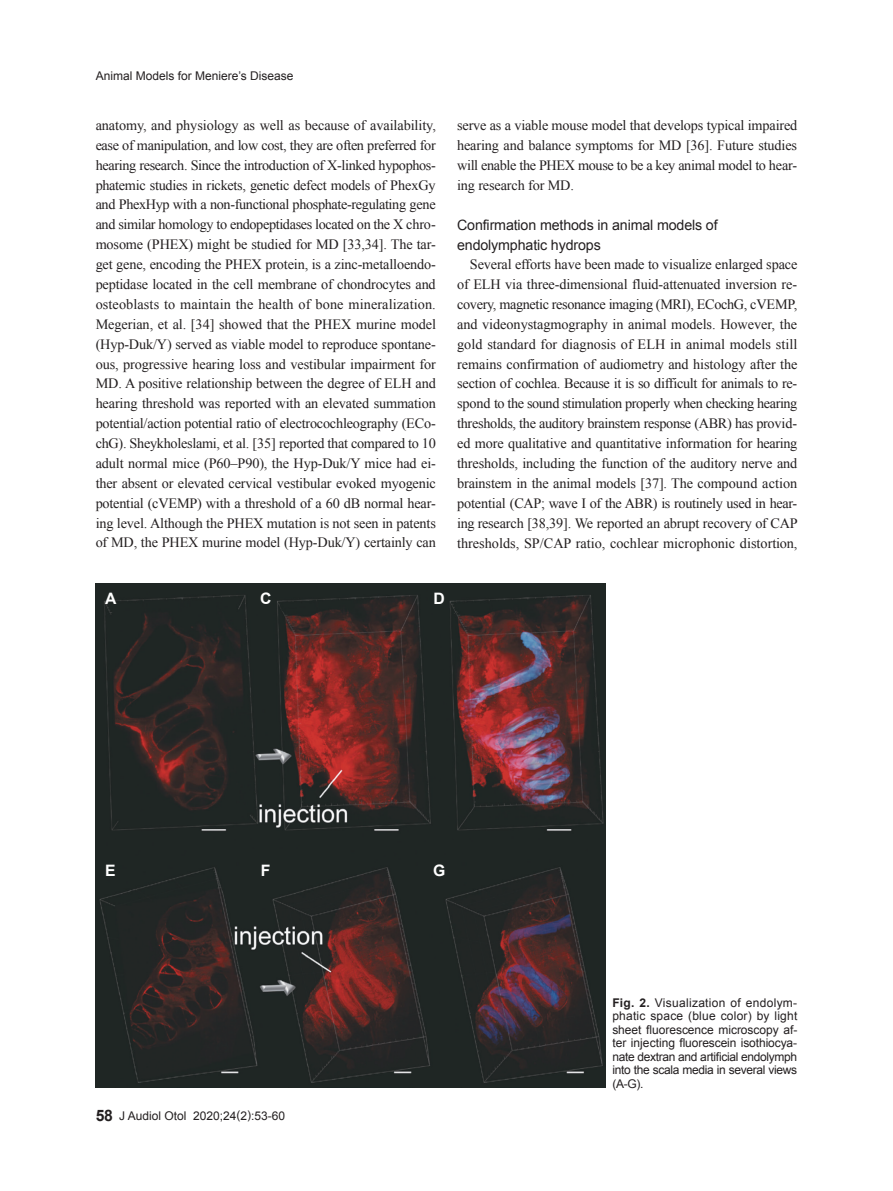
<style>
.page{position:relative;width:893px;height:1191px;background:#fff}
.page>*{position:absolute;margin:0;border:0;box-sizing:border-box;transform-origin:0 0}
.t1{font:700 15.75px "Arial";color:#fff}
.t2{font:14.25px/20px "Times New Roman";letter-spacing:-.01em;color:#231f20;text-align:justify}
.t3{font:14.25px/20px "Arial";letter-spacing:-.01em;color:#231f20}
.t4{font:12px/13.5px "Arial";letter-spacing:-.025em;color:#231f20;text-align:justify}
.t5{font:12px "Arial";color:#231f20}
.s1{font-weight:700}
.s2{font-weight:700;font-size:15.75px}
</style>
<div class="page">
<img style="left:96px;top:583px;width:510px;height:504px">
<p class="t5" style="left:96px;top:68px;width:199px">Animal Models for Meniere’s Disease</p>
<p class="t2" style="left:96px;top:115px;width:342px">anatomy, and physiology as well as because of availability, ease of manipulation, and low cost, they are often preferred for hearing research. Since the introduction of X-linked hypophos&shy;phatemic studies in rickets, genetic defect models of PhexGy and PhexHyp with a non-functional phosphate-regulating gene and similar homology to endopeptidases located on the X chro&shy;mosome (PHEX) might be studied for MD [33,34]. The tar&shy;get gene, encoding the PHEX protein, is a zinc-metalloendo&shy;peptidase located in the cell membrane of chondrocytes and osteoblasts to maintain the health of bone mineralization.<br>Megerian, et al. [34] showed that the PHEX murine model (Hyp-Duk/Y) served as viable model to reproduce spontane&shy;ous, progressive hearing loss and vestibular impairment for MD. A positive relationship between the degree of ELH and hearing threshold was reported with an elevated summation potential/action potential ratio of electrocochleography (ECo&shy;chG). Sheykholeslami, et al. [35] reported that compared to 10 adult normal mice (P60–P90), the Hyp-Duk/Y mice had ei&shy;ther absent or elevated cervical vestibular evoked myogenic potential (cVEMP) with a threshold of a 60 dB normal hear&shy;ing level. Although the PHEX mutation is not seen in patents of MD, the PHEX murine model (Hyp-Duk/Y) certainly can</p>
<p class="t2" style="left:457px;top:115px;width:342px">serve as a viable mouse model that develops typical impaired hearing and balance symptoms for MD [36]. Future studies will enable the PHEX mouse to be a key animal model to hear&shy;ing research for MD.</p>
<p class="t3" style="left:457px;top:215px;width:262px">Confirmation methods in animal models of endolymphatic hydrops</p>
<p class="t2" style="left:457px;top:254px;width:342px;text-indent:13px">Several efforts have been made to visualize enlarged space of ELH via three-dimensional fluid-attenuated inversion re&shy;covery, magnetic resonance imaging (MRI), ECochG, cVEMP, and videonystagmography in animal models. However, the gold standard for diagnosis of ELH in animal models still remains confirmation of audiometry and histology after the section of cochlea. Because it is so difficult for animals to re&shy;spond to the sound stimulation properly when checking hearing thresholds, the auditory brainstem response (ABR) has provid&shy;ed more qualitative and quantitative information for hearing thresholds, including the function of the auditory nerve and brainstem in the animal models [37]. The compound action potential (CAP; wave I of the ABR) is routinely used in hear&shy;ing research [38,39]. We reported an abrupt recovery of CAP thresholds, SP/CAP ratio, cochlear microphonic distortion,</p>
<p class="t1" style="left:105px;top:587px;width:13px">A</p>
<p class="t1" style="left:260px;top:587px;width:13px">C</p>
<p class="t1" style="left:434px;top:587px;width:13px">D</p>
<p class="t1" style="left:105px;top:859px;width:12px">E</p>
<p class="t1" style="left:261px;top:859px;width:11px">F</p>
<p class="t1" style="left:433px;top:859px;width:14px">G</p>
<p class="t4" style="left:612px;top:996px;width:187px"><span class="s1">Fig. 2.</span> Visualization of endolym&shy;phatic space (blue color) by light sheet fluorescence microscopy af&shy;ter injecting fluorescein isothiocya&shy;nate dextran and artificial endolymph into the scala media in several views (A-G).</p>
<p class="t5" style="left:96px;top:1107px;width:191px"><span class="s2">58</span> J Audiol Otol 2020;24(2):53-60</p>
</div>
